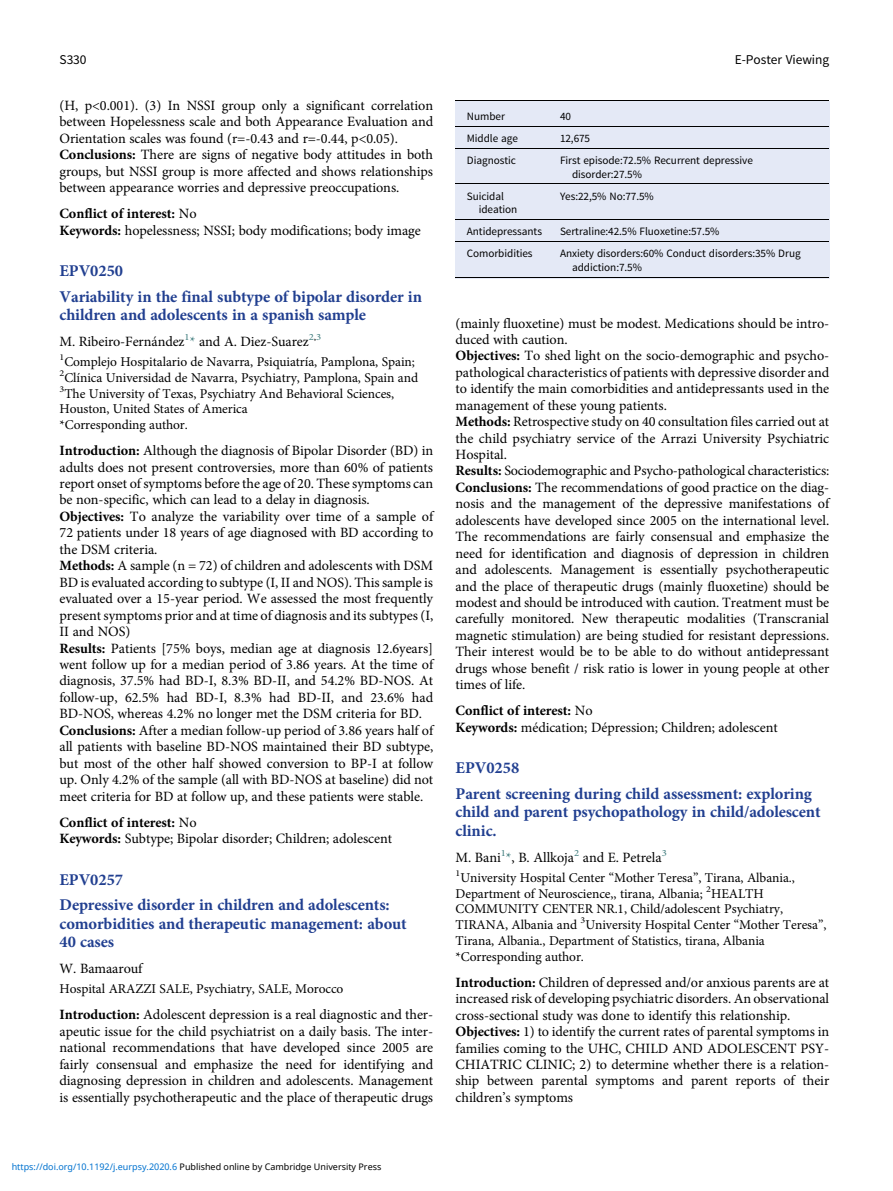
<style>
.page{position:relative;width:893px;height:1191px;background:#fff}
.page>*{position:absolute;margin:0;border:0;box-sizing:border-box;transform-origin:0 0}
.t1{font:16.5px/25.5px "Adv O Tb 65 e 897 d.B";color:#213f90}
.t2{font:14.25px/16.5px "Adv OT1 ef 757 c 0";color:#000}
.t3{font:14.25px "Adv O Tb 65 e 897 d.B";color:#000}
.t4{font:13.5px/15.8px "Adv OT1 ef 757 c 0";color:#000}
.t5{font:13.5px "Adv OT0 e 40 dc 65";color:#000}
.t6{font:11.25px/13.5px "Adv OT0 e 40 dc 65";color:#000}
.t7{font:9px "Noto Sans";color:#000}
.s1{font-family:"Adv O Tb 65 e 897 d.B"}
.s2{font-family:"Adv OT1 ef 757 c 0"}
.s3{color:#3f7c7d}
.s4{font-style:inherit}
.s5{color:#0172cf}
</style>
<div class="page">
<div style="left:456px;top:101px;width:373px;height:177px;background:#e4e9f6"></div>
<hr style="left:456px;top:101px;width:373px;height:1px;background:#000">
<hr style="left:456px;top:126px;width:373px;height:1px;background:#000">
<hr style="left:456px;top:148px;width:373px;height:1px;background:#000">
<hr style="left:456px;top:184px;width:373px;height:1px;background:#000">
<hr style="left:456px;top:219px;width:373px;height:1px;background:#000">
<hr style="left:456px;top:241px;width:373px;height:1px;background:#000">
<hr style="left:456px;top:277px;width:373px;height:1px;background:#000">
<p class="t5" style="left:60px;top:55px;width:28px">S330</p>
<p class="t5" style="left:735px;top:55px;width:96px">E-Poster Viewing</p>
<p class="t2" style="left:60px;top:98px;width:375px">(H, p&lt;0.001). (3) In NSSI group only a significant correlation between Hopelessness scale and both Appearance Evaluation and Orientation scales was found (r=-0.43 and r=-0.44, p&lt;0.05).<br><span class="s1">Conclusions:</span> There are signs of negative body attitudes in both groups, but NSSI group is more affected and shows relationships between appearance worries and depressive preoccupations.</p>
<p class="t3" style="left:60px;top:208px;width:138px">Conflict of interest: <span class="s2">No</span></p>
<p class="t2" style="left:60px;top:223px;width:363px"><span class="s1">Keywords:</span> hopelessness; NSSI; body modifications; body image</p>
<p class="t1" style="left:60px;top:260px;width:364px">EPV0250<br>Variability in the final subtype of bipolar disorder in</p>
<p class="t1" style="left:60px;top:304px;width:308px">children and adolescents in a spanish sample</p>
<p class="t2" style="left:60px;top:334px;width:263px">M. Ribeiro-Fernández<sup>1</sup><span class="s3">*</span> and A. Diez-Suarez<sup>2</sup><sup>,</sup><sup>3</sup></p>
<p class="t4" style="left:60px;top:355px;width:360px"><sup>1</sup>Complejo Hospitalario de Navarra, Psiquiatría, Pamplona, Spain; <sup>2</sup>Clínica Universidad de Navarra, Psychiatry, Pamplona, Spain and <sup>3</sup>The University of Texas, Psychiatry And Behavioral Sciences, Houston, United States of America<br>*Corresponding author.</p>
<p class="t2" style="left:60px;top:444px;width:375px"><span class="s1">Introduction:</span> Although the diagnosis of Bipolar Disorder (BD) in adults does not present controversies, more than 60% of patients report onset of symptoms before the age of 20. These symptoms can be non-specific, which can lead to a delay in diagnosis.<br><span class="s1">Objectives:</span> To analyze the variability over time of a sample of 72 patients under 18 years of age diagnosed with BD according to the DSM criteria.<br><span class="s1">Methods:</span> A sample (n = 72) of children and adolescents with DSM BD is evaluated according to subtype (I, II and NOS). This sample is evaluated over a 15-year period. We assessed the most frequently present symptoms prior and at time of diagnosis and its subtypes (I, II and NOS)<br><span class="s1">Results:</span> Patients [75% boys, median age at diagnosis 12.6years] went follow up for a median period of 3.86 years. At the time of diagnosis, 37.5% had BD-I, 8.3% BD-II, and 54.2% BD-NOS. At follow-up, 62.5% had BD-I, 8.3% had BD-II, and 23.6% had BD-NOS, whereas 4.2% no longer met the DSM criteria for BD.<br><span class="s1">Conclusions:</span> After a median follow-up period of 3.86 years half of all patients with baseline BD-NOS maintained their BD subtype, but most of the other half showed conversion to BP-I at follow up. Only 4.2% of the sample (all with BD-NOS at baseline) did not meet criteria for BD at follow up, and these patients were stable.</p>
<p class="t3" style="left:60px;top:816px;width:138px">Conflict of interest: <span class="s2">No</span></p>
<p class="t2" style="left:60px;top:831px;width:334px"><span class="s1">Keywords:</span> Subtype; Bipolar disorder; Children; adolescent</p>
<p class="t1" style="left:60px;top:868px;width:332px">EPV0257<br>Depressive disorder in children and adolescents:</p>
<p class="t1" style="left:60px;top:915px;width:349px;line-height:18.6px">comorbidities and therapeutic management: about<br>40 cases</p>
<p class="t2" style="left:60px;top:961px;width:84px">W. Bamaarouf</p>
<p class="t4" style="left:60px;top:982px;width:285px">Hospital ARAZZI SALE, Psychiatry, SALE, Morocco</p>
<p class="t2" style="left:60px;top:1008px;width:375px;text-align:justify"><span class="s1">Introduction:</span> Adolescent depression is a real diagnostic and ther&shy;apeutic issue for the child psychiatrist on a daily basis. The inter&shy;national recommendations that have developed since 2005 are fairly consensual and emphasize the need for identifying and diagnosing depression in children and adolescents. Management is essentially psychotherapeutic and the place of therapeutic drugs</p>
<p class="t6" style="left:467px;top:110px;width:40px">Number</p>
<p class="t6" style="left:560px;top:110px;width:12px">40</p>
<p class="t6" style="left:467px;top:133px;width:53px">Middle age</p>
<p class="t6" style="left:560px;top:133px;width:32px">12,675</p>
<p class="t6" style="left:467px;top:155px;width:51px">Diagnostic</p>
<p class="t6" style="left:572px;top:155px;width:182px;text-indent:-12px">First episode:72.5% Recurrent depressive disorder:27.5%</p>
<p class="t6" style="left:479px;top:190px;width:40px;text-indent:-12px">Suicidal ideation</p>
<p class="t6" style="left:560px;top:190px;width:95px">Yes:22,5% No:77.5%</p>
<p class="t6" style="left:467px;top:226px;width:77px">Antidepressants</p>
<p class="t6" style="left:560px;top:226px;width:161px">Sertraline:42.5% Fluoxetine:57.5%</p>
<p class="t6" style="left:467px;top:248px;width:67px">Comorbidities</p>
<p class="t6" style="left:572px;top:248px;width:230px;text-indent:-12px">Anxiety disorders:60% Conduct disorders:35% Drug addiction:7.5%</p>
<p class="t2" style="left:456px;top:316px;width:375px">(mainly fluoxetine) must be modest. Medications should be intro&shy;duced with caution.<br><span class="s1">Objectives:</span> To shed light on the socio-demographic and psycho&shy;pathological characteristics of patients with depressive disorder and to identify the main comorbidities and antidepressants used in the management of these young patients.<br><span class="s1">Methods:</span> Retrospective study on 40 consultation files carried out at the child psychiatry service of the Arrazi University Psychiatric Hospital.<br><span class="s1">Results:</span> Sociodemographic and Psycho-pathological characteristics:<br><span class="s1">Conclusions:</span> The recommendations of good practice on the diag&shy;nosis and the management of the depressive manifestations of adolescents have developed since 2005 on the international level.<br>The recommendations are fairly consensual and emphasize the need for identification and diagnosis of depression in children and adolescents. Management is essentially psychotherapeutic and the place of therapeutic drugs (mainly fluoxetine) should be modest and should be introduced with caution. Treatment must be carefully monitored. New therapeutic modalities (Transcranial magnetic stimulation) are being studied for resistant depressions.<br>Their interest would be to be able to do without antidepressant drugs whose benefit / risk ratio is lower in young people at other times of life.</p>
<p class="t3" style="left:456px;top:705px;width:138px">Conflict of interest: <span class="s2">No</span></p>
<p class="t2" style="left:456px;top:720px;width:324px"><span class="s1">Keywords:</span> médication; Dépression; Children; adolescent</p>
<p class="t1" style="left:456px;top:757px;width:358px">EPV0258<br>Parent screening during child assessment: exploring</p>
<p class="t1" style="left:456px;top:804px;width:366px;line-height:18.8px">child and parent psychopathology in child/adolescent clinic.</p>
<p class="t2" style="left:456px;top:850px;width:213px">M. Bani<sup>1</sup><span class="s3">*</span>, B. Allkoja<sup>2</sup> and E. Petrela<sup>3</sup></p>
<p class="t4" style="left:456px;top:871px;width:372px"><sup>1</sup>University Hospital Center <span class="s4">“</span>Mother Teresa<span class="s4">”</span>, Tirana, Albania., Department of Neuroscience,, tirana, Albania; <sup>2</sup>HEALTH COMMUNITY CENTER NR.1, Child/adolescent Psychiatry, TIRANA, Albania and <sup>3</sup>University Hospital Center <span class="s4">“</span>Mother Teresa<span class="s4">”</span>, Tirana, Albania., Department of Statistics, tirana, Albania *Corresponding author.</p>
<p class="t2" style="left:456px;top:975px;width:375px"><span class="s1">Introduction:</span> Children of depressed and/or anxious parents are at increased risk of developing psychiatric disorders. An observational cross-sectional study was done to identify this relationship.<br><span class="s1">Objectives:</span> 1) to identify the current rates of parental symptoms in families coming to the UHC, CHILD AND ADOLESCENT PSY-CHIATRIC CLINIC; 2) to determine whether there is a relation&shy;ship between parental symptoms and parent reports of their children<span class="s4">’</span>s symptoms</p>
<p class="t7" style="left:12px;top:1160px;width:371px"><span class="s5">https://doi.org/10.1192/j.eurpsy.2020.6</span> Published online by Cambridge University Press</p>
</div>
